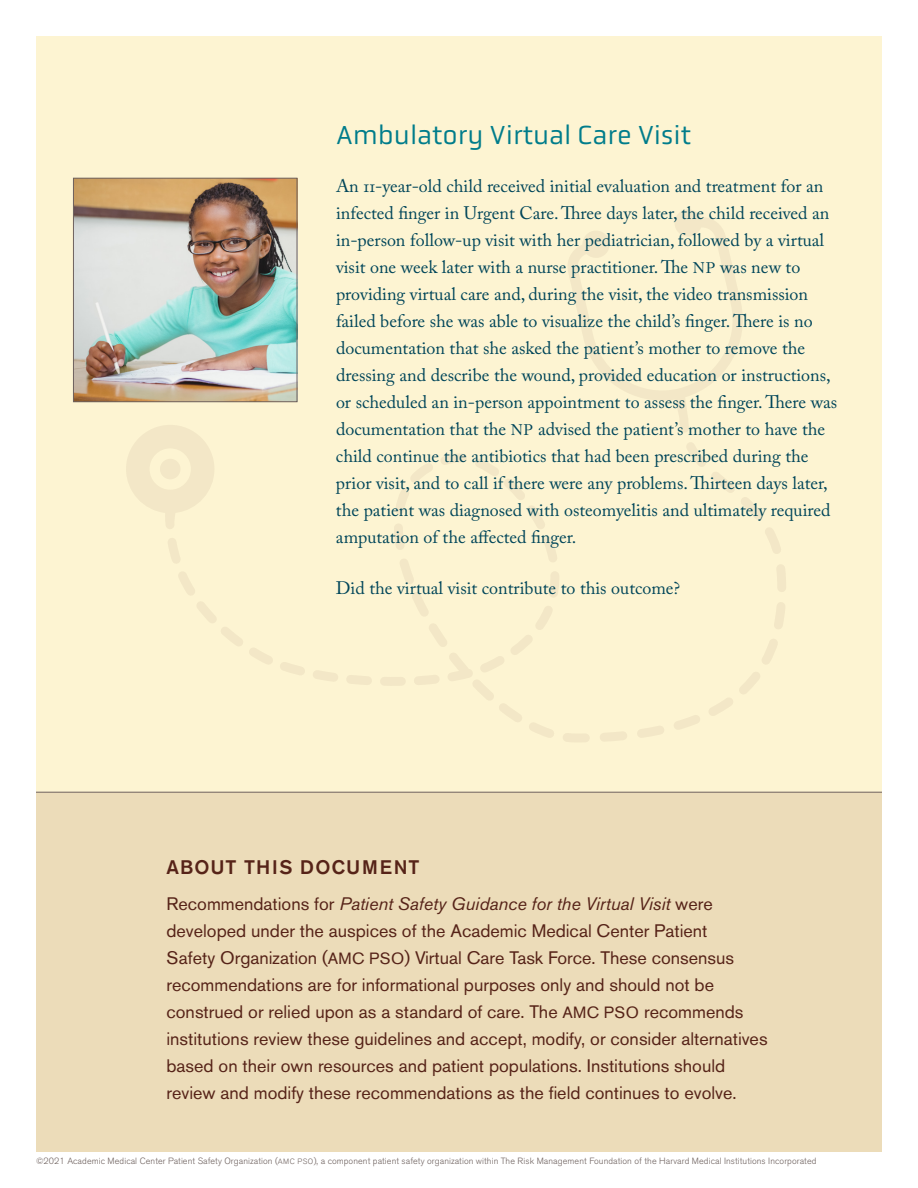
<style>
.page{position:relative;width:918px;height:1188px;background:#fff}
.page>*{position:absolute;margin:0;border:0;box-sizing:border-box;transform-origin:0 0}
.ifc_case_title{font:27px "Obvia";color:#007c8b}
.sidebar_head{font:500 19.5px "Akzidenz Grotesk BE";letter-spacing:.06em;color:#562318}
.ifc_case{font:18px/27px "Adobe Caslon Pro";color:#004559}
.ifc_about{font:18px/27px "Akzidenz Grotesk BE";color:#562318}
.running_footer{font:300 9px "Akzidenz Grotesk BE";letter-spacing:.01em;color:#6e615e}
.s1{font-size:15.3px}
.s2{font-style:italic}
.s3{font-size:16.2px}
.s4{font-size:7.65px}
</style>
<div class="page">
<div style="left:36px;top:36px;width:846px;height:801px;background:#fdf4d2"></div>
<div style="left:36px;top:792px;width:846px;height:360px;background:#ecdcb9"></div>
<hr style="left:36px;top:792px;width:846px;height:1px;background:#6e615e">
<svg style="left:568px;top:210px;width:175px;height:199px"></svg>
<svg style="left:126px;top:426px;width:35px;height:86px"></svg>
<svg style="left:161px;top:409px;width:625px;height:333px"></svg>
<img style="left:75px;top:180px;width:220px;height:220px">
<div style="left:73px;top:178px;width:224px;height:224px;border:1px solid #6e615e"></div>
<p class="ifc_case_title" style="left:336px;top:120px;width:357px">Ambulatory Virtual Care Visit</p>
<p class="ifc_case" style="left:336px;top:173px;width:503px">An 11-year-old child received initial evaluation and treatment for an infected finger in Urgent Care. Three days later, the child received an in-person follow-up visit with her pediatrician, followed by a virtual visit one week later with a nurse practitioner. The <span class="s1">NP</span> was new to providing virtual care and, during the visit, the video transmission failed before she was able to visualize the child’s finger. There is no documentation that she asked the patient’s mother to remove the dressing and describe the wound, provided education or instructions, or scheduled an in-person appointment to assess the finger. There was documentation that the <span class="s1">NP</span> advised the patient’s mother to have the child continue the antibiotics that had been prescribed during the prior visit, and to call if there were any problems. Thirteen days later, the patient was diagnosed with osteomyelitis and ultimately required amputation of the affected finger.</p>
<p class="ifc_case" style="left:336px;top:575px;width:346px">Did the virtual visit contribute to this outcome?</p>
<p class="sidebar_head" style="left:166px;top:855px;width:255px">ABOUT THIS DOCUMENT</p>
<p class="ifc_about" style="left:166px;top:890px;width:603px">Recommendations for <span class="s2">Patient Safety Guidance for the Virtual Visit</span> were developed under the auspices of the Academic Medical Center Patient<br>Safety Organization (<span class="s3">AMC PSO</span>) Virtual Care Task Force. These consensus recommendations are for informational purposes only and should not be construed or relied upon as a standard of care. The <span class="s3">AMC PSO</span> recommends institutions review these guidelines and accept, modify, or consider alternatives based on their own resources and patient populations. Institutions should review and modify these recommendations as the field continues to evolve.</p>
<p class="running_footer" style="left:36px;top:1156px;width:782px">©2021 Academic Medical Center Patient Safety Organization (<span class="s4">AMC PSO</span>), a component patient safety organization within The Risk Management Foundation of the Harvard Medical Institutions Incorporated</p>
</div>
